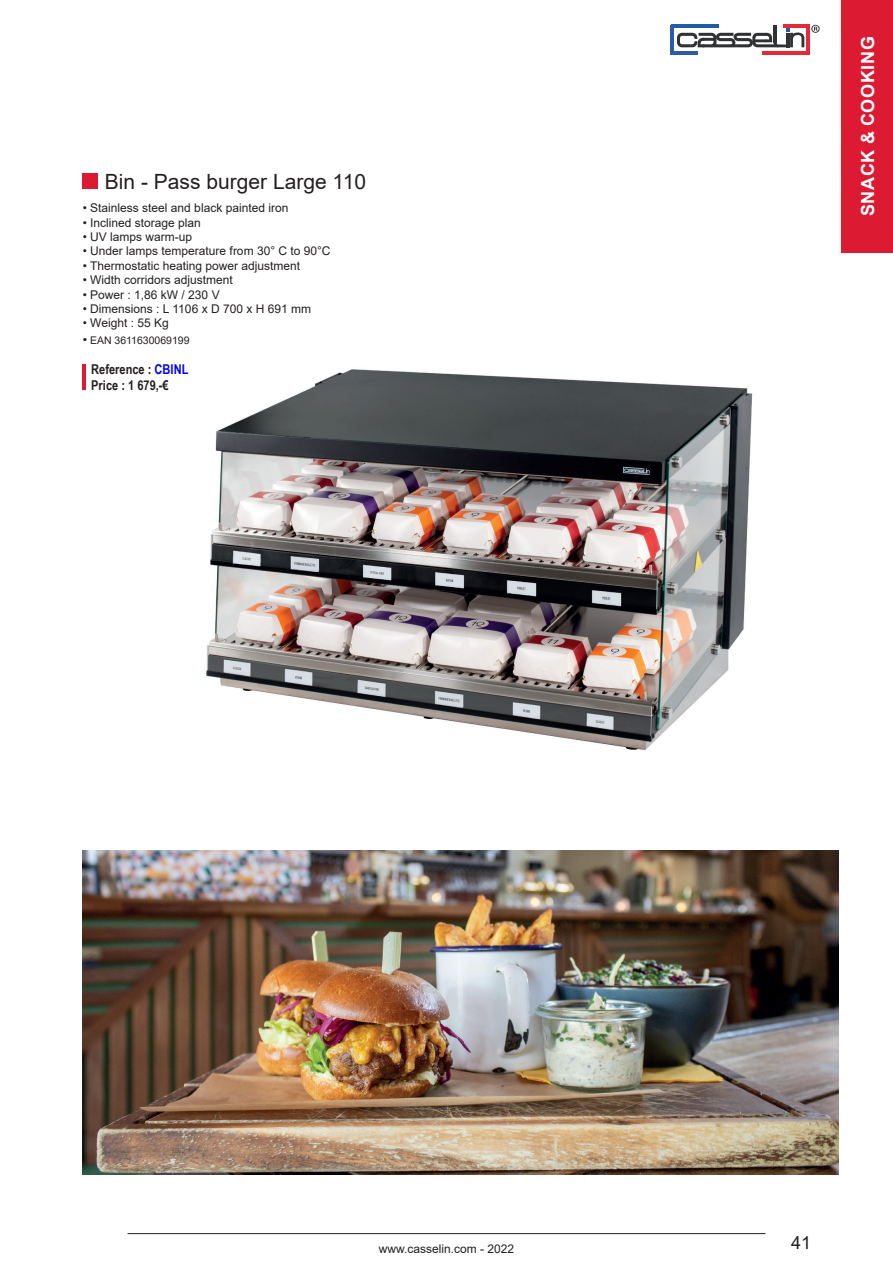
<style>
.page{position:relative;width:893px;height:1263px;background:#fff}
.page>*{position:absolute;margin:0;border:0;box-sizing:border-box;transform-origin:0 0}
.t1{font:21px "Arial";color:#231f20}
.t2{font:700 18px "Arial";letter-spacing:.035em;color:#fff}
.t3{font:18px "Arial";color:#231f20}
.t4{font:700 13.5px/16.2px "Arial Narrow";color:#231f20}
.t5{font:12px "Arial";color:#231f20}
.t6{font:10.5px "Arial";color:#231f20}
.s1{font-size:12.45px}
.s2{color:#00f}
</style>
<div class="page">
<hr style="left:128px;top:1233px;width:637px;height:1px;background:#231f20">
<hr style="left:774px;top:25px;width:3px;height:18px;background:#2f3133">
<hr style="left:671px;top:51px;width:26px;height:3px;background:#2f5aa9">
<hr style="left:762px;top:51px;width:48px;height:3px;background:#e6283b">
<hr style="left:807px;top:27px;width:3px;height:25px;background:#e6283b">
<svg style="left:811px;top:25px;width:9px;height:8px"></svg>
<hr style="left:783px;top:25px;width:27px;height:3px;background:#e6283b">
<svg style="left:677px;top:29px;width:127px;height:18px"></svg>
<hr style="left:671px;top:25px;width:47px;height:3px;background:#1e5baa">
<hr style="left:671px;top:25px;width:3px;height:29px;background:#2f5aa9">
<div style="left:842px;top:0;width:51px;height:253px;background:#dc1a32"></div>
<img style="left:206px;top:369px;width:547px;height:381px">
<hr style="left:83px;top:365px;width:3px;height:25px;background:#dc1a32">
<div style="left:83px;top:174px;width:15px;height:15px;background:#dc1a32"></div>
<img style="left:83px;top:850px;width:756px;height:325px">
<h1 class="t1" style="left:105px;top:167px;width:263px">Bin - Pass burger Large 110</h1>
<p class="t5" style="left:83px;top:200px;width:207px">• Stainless steel and black painted iron</p>
<p class="t5" style="left:83px;top:214px;width:120px">• Inclined storage plan</p>
<p class="t5" style="left:83px;top:228px;width:111px">• UV lamps warm-up</p>
<p class="t5" style="left:83px;top:243px;width:249px">• Under lamps temperature from 30° C to 90°C</p>
<p class="t5" style="left:83px;top:257px;width:219px">• Thermostatic heating power adjustment</p>
<p class="t5" style="left:83px;top:272px;width:152px">• Width corridors adjustment</p>
<p class="t5" style="left:83px;top:286px;width:138px">• Power : 1,86 kW / 230 V</p>
<p class="t5" style="left:83px;top:300px;width:230px">• Dimensions : L 1106 x D 700 x H 691 mm</p>
<p class="t5" style="left:83px;top:315px;width:88px">• Weight : 55 Kg</p>
<p class="t6" style="left:83px;top:333px;width:108px"><span class="s1">•</span> EAN 3611630069199</p>
<p class="t4" style="left:91px;top:361px;width:99px">Reference : <span class="s2">CBINL<br></span>Price : 1 679,-€</p>
<h2 class="t2" style="left:855px;top:216px;width:181px;rotate:-90deg">SNACK &amp; COOKING</h2>
<p class="t5" style="left:379px;top:1240px;width:137px">www.casselin.com - 2022</p>
<h2 class="t3" style="left:791px;top:1230px;width:22px">41</h2>
</div>
